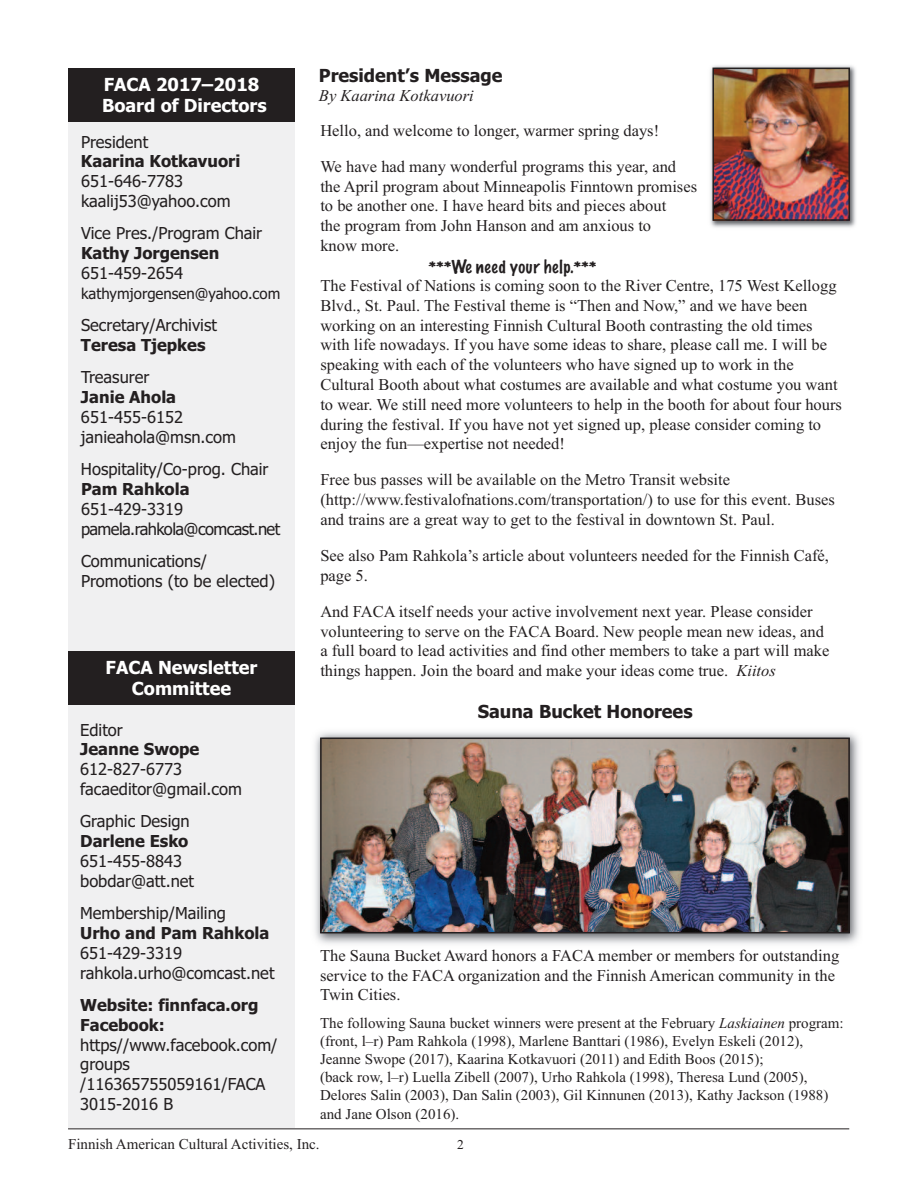
<style>
.page{position:relative;width:918px;height:1188px;background:#fff}
.page>*{position:absolute;margin:0;border:0;box-sizing:border-box;transform-origin:0 0}
.t1{font:700 18px/21.6px "Tahoma";color:#fff}
.t2{font:700 18px "Tahoma";color:#231f20}
.t3{font:16.5px/19.8px "Times New Roman";color:#231f20}
.t4{font:16.5px/19.8px "Tahoma";color:#231f20}
.t5{font:700 16.5px/19.8px "Tahoma";color:#231f20}
.t6{font:16.5px/19.8px "Tahoma";letter-spacing:-.035em;color:#231f20}
.t7{font:100 16.5px "Marker Felt";letter-spacing:.045em;color:#231f20}
.t8{font:italic 16.5px "Times New Roman";color:#231f20}
.t9{font:15px/18.1px "Times New Roman";color:#231f20}
.t10{font:15px "Tahoma";color:#231f20}
.t11{font:13.5px "Times New Roman";color:#231f20}
.s1{font-style:italic}
</style>
<div class="page">
<div style="left:68px;top:68px;width:227px;height:1060px;background:#f0f0f1"></div>
<div style="left:68px;top:68px;width:227px;height:54px;background:#231f20"></div>
<div style="left:68px;top:651px;width:227px;height:53px;background:#231f20"></div>
<hr style="left:68px;top:1129px;width:781px;height:1px;background:#231f20">
<img style="left:710px;top:65px;width:146px;height:163px">
<img style="left:715px;top:71px;width:132px;height:147px">
<div style="left:712px;top:68px;width:138px;height:153px;border:2px solid #231f20"></div>
<img style="left:315px;top:732px;width:544px;height:212px">
<img style="left:323px;top:741px;width:524px;height:189px">
<div style="left:320px;top:738px;width:530px;height:195px;border:2px solid #231f20"></div>
<p class="t1" style="left:102px;top:74px;width:166px">FACA 2017–2018<br>Board of Directors</p>
<p class="t4" style="left:81px;top:132px;width:69px">President</p>
<p class="t5" style="left:81px;top:152px;width:161px">Kaarina Kotkavuori</p>
<p class="t4" style="left:81px;top:172px;width:151px">651-646-7783 kaalij53@yahoo.com</p>
<p class="t4" style="left:81px;top:224px;width:183px">Vice Pres./Program Chair</p>
<p class="t5" style="left:81px;top:244px;width:140px">Kathy Jorgensen</p>
<p class="t4" style="left:81px;top:263px;width:104px">651-459-2654</p>
<p class="t10" style="left:81px;top:285px;width:201px">kathymjorgensen@yahoo.com</p>
<p class="t4" style="left:81px;top:316px;width:137px">Secretary/Archivist</p>
<p class="t5" style="left:81px;top:335px;width:126px">Teresa Tjepkes</p>
<p class="t4" style="left:81px;top:368px;width:70px">Treasurer</p>
<p class="t5" style="left:81px;top:388px;width:97px">Janie Ahola</p>
<p class="t4" style="left:81px;top:407px;width:157px">651-455-6152 janieahola@msn.com</p>
<p class="t4" style="left:81px;top:460px;width:189px">Hospitality/Co-prog. Chair</p>
<p class="t5" style="left:81px;top:479px;width:110px">Pam Rahkola</p>
<p class="t6" style="left:81px;top:499px;width:201px">651-429-3319 pamela.rahkola@comcast.net</p>
<p class="t4" style="left:81px;top:551px;width:196px">Communications/<br>Promotions (to be elected)</p>
<p class="t1" style="left:106px;top:657px;width:153px;text-align:center">FACA Newsletter<br>Committee</p>
<p class="t2" style="left:319px;top:65px;width:185px">President’s Message</p>
<p class="t8" style="left:319px;top:86px;width:156px">By Kaarina Kotkavuori</p>
<p class="t3" style="left:320px;top:112px;width:357px;line-height:36px">Hello, and welcome to longer, warmer spring days!<br>We have had many wonderful programs this year, and</p>
<p class="t3" style="left:320px;top:176px;width:378px">the April program about Minneapolis Finntown promises to be another one. I have heard bits and pieces about<br>the program from John Hanson and am anxious to<br>know more.</p>
<p class="t7" style="left:428px;top:253px;width:170px">***We need your help.***</p>
<p class="t3" style="left:320px;top:275px;width:523px">The Festival of Nations is coming soon to the River Centre, 175 West Kellogg Blvd., St. Paul. The Festival theme is “Then and Now,” and we have been working on an interesting Finnish Cultural Booth contrasting the old times with life nowadays. If you have some ideas to share, please call me. I will be speaking with each of the volunteers who have signed up to work in the Cultural Booth about what costumes are available and what costume you want to wear. We still need more volunteers to help in the booth for about four hours during the festival. If you have not yet signed up, please consider coming to enjoy the fun—expertise not needed!</p>
<p class="t3" style="left:320px;top:470px;width:516px">Free bus passes will be available on the Metro Transit website (http://www.festivalofnations.com/transportation/) to use for this event. Buses and trains are a great way to get to the festival in downtown St. Paul.</p>
<p class="t3" style="left:320px;top:545px;width:510px">See also Pam Rahkola’s article about volunteers needed for the Finnish Café, page 5.</p>
<p class="t3" style="left:320px;top:601px;width:511px">And FACA itself needs your active involvement next year. Please consider volunteering to serve on the FACA Board. New people mean new ideas, and a full board to lead activities and find other members to take a part will make things happen. Join the board and make your ideas come true. <span class="s1">Kiitos</span></p>
<p class="t2" style="left:478px;top:701px;width:216px">Sauna Bucket Honorees</p>
<p class="t4" style="left:80px;top:720px;width:44px">Editor</p>
<p class="t5" style="left:80px;top:740px;width:121px">Jeanne Swope</p>
<p class="t4" style="left:80px;top:760px;width:163px">612-827-6773 facaeditor@gmail.com</p>
<p class="t4" style="left:80px;top:812px;width:111px">Graphic Design</p>
<p class="t5" style="left:80px;top:832px;width:110px">Darlene Esko</p>
<p class="t4" style="left:80px;top:851px;width:115px">651-455-8843 bobdar@att.net</p>
<p class="t4" style="left:80px;top:904px;width:147px">Membership/Mailing</p>
<p class="t5" style="left:80px;top:923px;width:191px">Urho and Pam Rahkola</p>
<p class="t4" style="left:80px;top:943px;width:196px">651-429-3319 rahkola.urho@comcast.net</p>
<p class="t5" style="left:80px;top:995px;width:180px">Website: finnfaca.org<br>Facebook:</p>
<p class="t4" style="left:80px;top:1035px;width:199px">https//www.facebook.com/ groups /116365755059161/FACA<br>3015-2016 B</p>
<p class="t9" style="left:68px;top:1135px;width:253px">Finnish American Cultural Activities, Inc.</p>
<p class="t11" style="left:457px;top:1136px;width:8px">2</p>
<p class="t3" style="left:320px;top:945px;width:521px">The Sauna Bucket Award honors a FACA member or members for outstanding service to the FACA organization and the Finnish American community in the<br>Twin Cities.</p>
<p class="t9" style="left:320px;top:1014px;width:525px">The following Sauna bucket winners were present at the February <span class="s1">Laskiainen</span> program: (front, l–r) Pam Rahkola (1998), Marlene Banttari (1986), Evelyn Eskeli (2012), Jeanne Swope (2017), Kaarina Kotkavuori (2011) and Edith Boos (2015);<br>(back row, l–r) Luella Zibell (2007), Urho Rahkola (1998), Theresa Lund (2005), Delores Salin (2003), Dan Salin (2003), Gil Kinnunen (2013), Kathy Jackson (1988) and Jane Olson (2016).</p>
</div>
